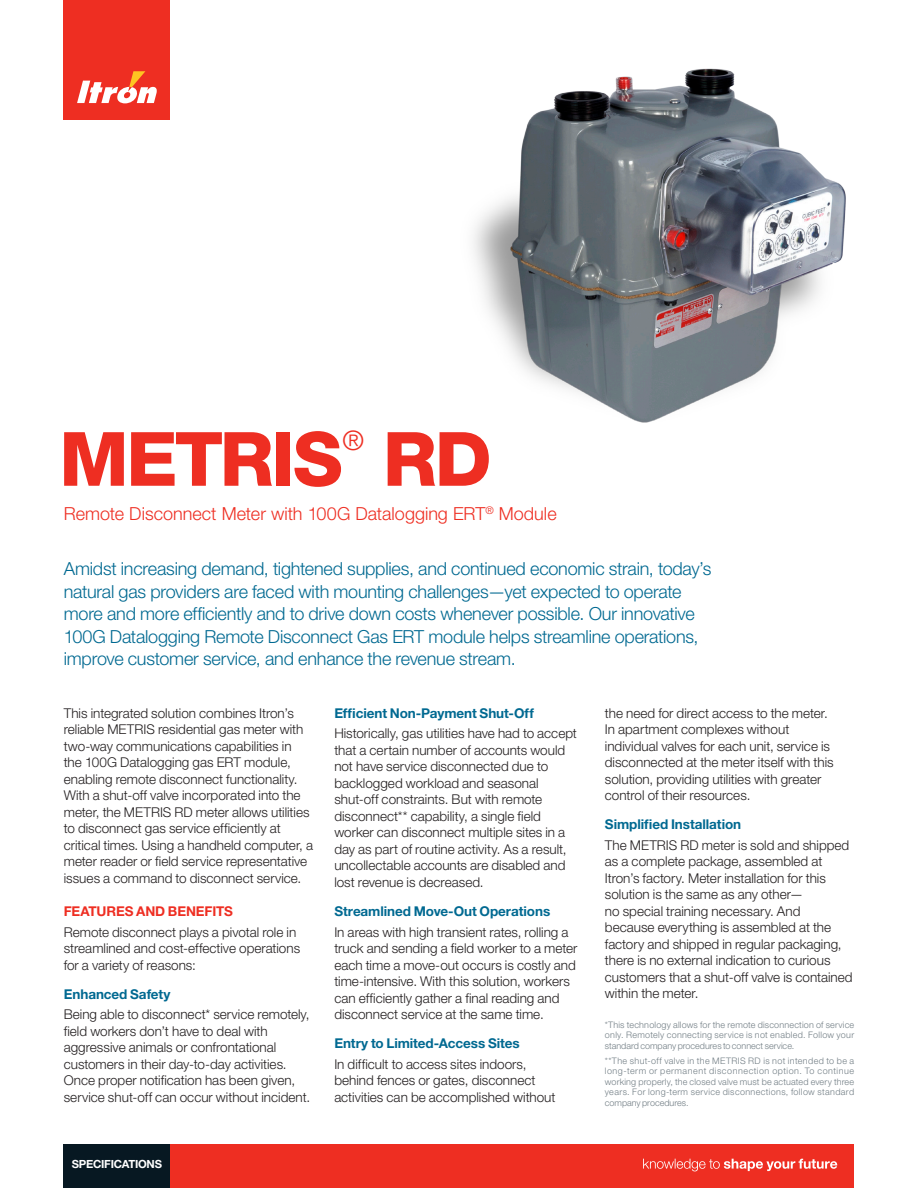
<style>
.page{position:relative;width:918px;height:1188px;background:#fff}
.page>*{position:absolute;margin:0;border:0;box-sizing:border-box;transform-origin:0 0}
.Headline_50_50{font:800 75px "Helvetica Neue LT Std";letter-spacing:-.035em;color:#ee2e22}
.Headline_50_50-2{font:300 27px "Helvetica Neue LT Std";color:#ee2e22}
.Introduction_Copy{font:300 18px/22.5px "Helvetica Neue LT Std";letter-spacing:-.01em;color:#006991}
.Subhead{font:300 18px "Helvetica Neue LT Std";color:#ee2e22}
.Body_Copy{font:300 13.5px/16.5px "Helvetica Neue LT Std";color:#231f20}
.Section_Subhead{font:700 13.5px "Helvetica Neue LT Std";letter-spacing:-.005em;color:#006991}
.Section_Title{font:700 13.5px "Helvetica Neue LT Std";letter-spacing:-.01em;color:#ee2e22}
.t1{font:700 11.25px "Helvetica Neue LT Std";letter-spacing:-.02em;color:#fff}
.Legal_Grey{font:300 9px/10.5px "Helvetica Neue LT Std";color:#717d84;text-align:justify}
</style>
<div class="page">
<img style="left:473px;top:68px;width:373px;height:355px">
<div style="left:64px;top:0;width:106px;height:119px;background:#ee2e22"></div>
<svg style="left:77px;top:71px;width:80px;height:32px"></svg>
<div style="left:170px;top:1144px;width:684px;height:44px;background:#ee2e22"></div>
<div style="left:64px;top:1144px;width:106px;height:44px;background:#071822"></div>
<svg style="left:643px;top:1159px;width:194px;height:12px"></svg>
<p class="Headline_50_50" style="left:59px;top:414px;width:285px">METRIS</p>
<p class="Headline_50_50-2" style="left:342px;top:424px;width:23px">®</p>
<p class="Headline_50_50" style="left:383px;top:414px;width:110px">RD</p>
<p class="Subhead" style="left:64px;top:503px;width:494px">Remote Disconnect Meter with 100G Datalogging ERT<sup>®</sup> Module</p>
<p class="Introduction_Copy" style="left:64px;top:557px;width:649px">Amidst increasing demand, tightened supplies, and continued economic strain, today’s natural gas providers are faced with mounting challenges—yet expected to operate more and more efficiently and to drive down costs whenever possible. Our innovative 100G Datalogging Remote Disconnect Gas ERT module helps streamline operations, improve customer service, and enhance the revenue stream.</p>
<p class="Body_Copy" style="left:64px;top:704px;width:251px">This integrated solution combines Itron’s reliable METRIS residential gas meter with two-way communications capabilities in the 100G Datalogging gas ERT module, enabling remote disconnect functionality.<br>With a shut-off valve incorporated into the meter, the METRIS RD meter allows utilities to disconnect gas service efficiently at critical times. Using a handheld computer, a meter reader or field service representative issues a command to disconnect service.</p>
<p class="Section_Title" style="left:64px;top:903px;width:171px">FEATURES AND BENEFITS</p>
<p class="Body_Copy" style="left:64px;top:923px;width:238px">Remote disconnect plays a pivotal role in streamlined and cost-effective operations for a variety of reasons:</p>
<p class="Section_Subhead" style="left:64px;top:985px;width:108px">Enhanced Safety</p>
<p class="Body_Copy" style="left:64px;top:1006px;width:248px">Being able to disconnect* service remotely, field workers don’t have to deal with aggressive animals or confrontational customers in their day-to-day activities.<br>Once proper notification has been given, service shut-off can occur without incident.</p>
<p class="Section_Subhead" style="left:334px;top:704px;width:201px">Efficient Non-Payment Shut-Off</p>
<p class="Body_Copy" style="left:334px;top:725px;width:244px">Historically, gas utilities have had to accept that a certain number of accounts would not have service disconnected due to backlogged workload and seasonal shut-off constraints. But with remote disconnect** capability, a single field worker can disconnect multiple sites in a day as part of routine activity. As a result, uncollectable accounts are disabled and lost revenue is decreased.</p>
<p class="Section_Subhead" style="left:334px;top:903px;width:217px">Streamlined Move-Out Operations</p>
<p class="Body_Copy" style="left:334px;top:923px;width:245px">In areas with high transient rates, rolling a truck and sending a field worker to a meter each time a move-out occurs is costly and time-intensive. With this solution, workers can efficiently gather a final reading and disconnect service at the same time.</p>
<p class="Section_Subhead" style="left:334px;top:1035px;width:187px">Entry to Limited-Access Sites</p>
<p class="Body_Copy" style="left:334px;top:1055px;width:223px">In difficult to access sites indoors, behind fences or gates, disconnect activities can be accomplished without</p>
<p class="Body_Copy" style="left:605px;top:704px;width:230px">the need for direct access to the meter.<br>In apartment complexes without individual valves for each unit, service is disconnected at the meter itself with this solution, providing utilities with greater control of their resources.</p>
<p class="Section_Subhead" style="left:605px;top:816px;width:138px">Simplified Installation</p>
<p class="Body_Copy" style="left:605px;top:836px;width:249px">The METRIS RD meter is sold and shipped as a complete package, assembled at Itron’s factory. Meter installation for this solution is the same as any other—<br>no special training necessary. And because everything is assembled at the factory and shipped in regular packaging, there is no external indication to curious customers that a shut-off valve is contained within the meter.</p>
<p class="Legal_Grey" style="left:605px;top:1019px;width:251px">*This technology allows for the remote disconnection of service only. Remotely connecting service is not enabled. Follow your standard company procedures to connect service.</p>
<p class="Legal_Grey" style="left:605px;top:1055px;width:251px">**The shut-off valve in the METRIS RD is not intended to be a long-term or permanent disconnection option. To continue working properly, the closed valve must be actuated every three years. For long-term service disconnections, follow standard company procedures.</p>
<p class="t1" style="left:72px;top:1157px;width:92px">SPECIFICATIONS</p>
</div>
